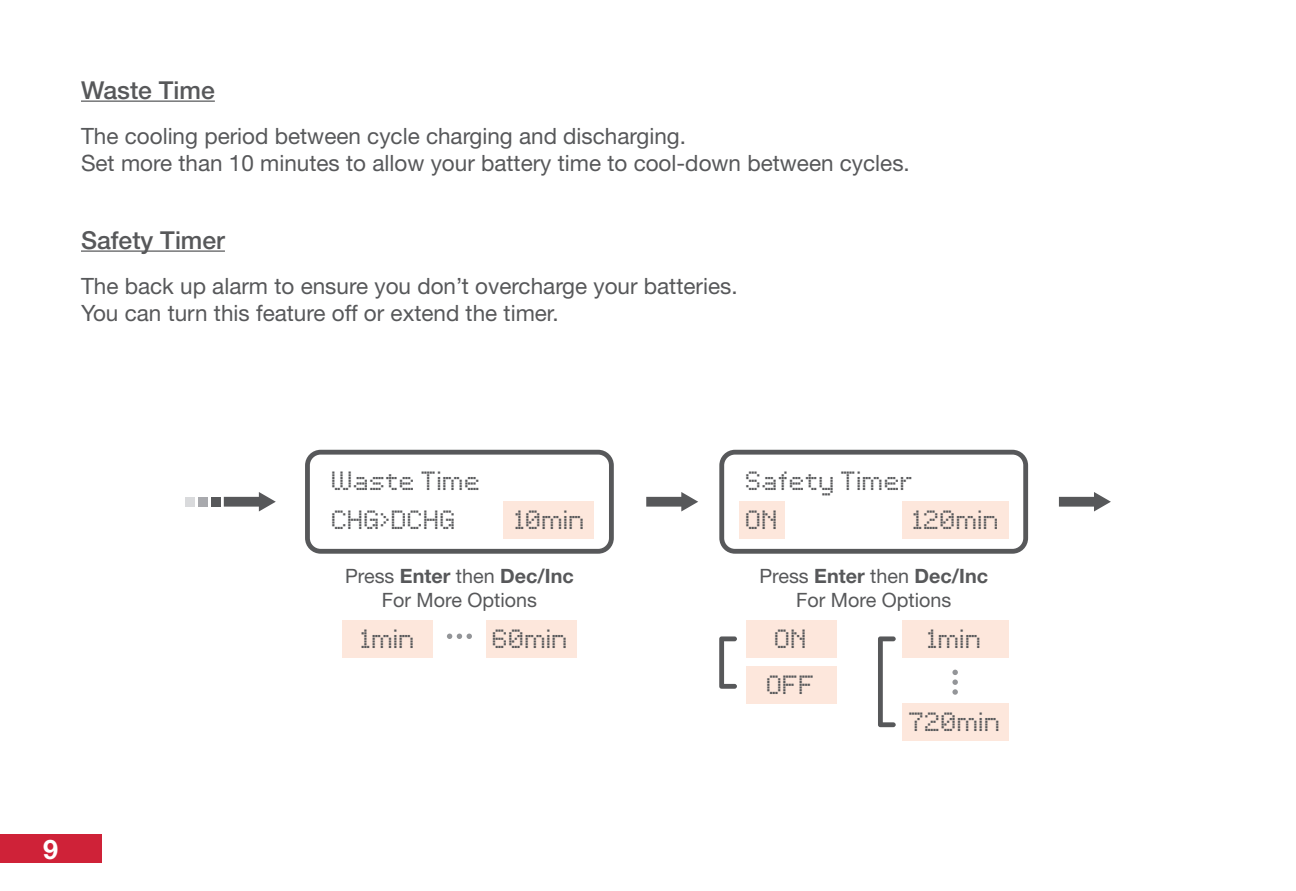
<style>
.page{position:relative;width:1296px;height:891px;background:#fff}
.page>*{position:absolute;margin:0;border:0;box-sizing:border-box;transform-origin:0 0}
.t1{font:43.43px/38.7px "LCD Dot TR";color:#57585a}
.t2{font:700 27px "Helvetica Neue LT Std";color:#fff}
.t3{font:500 24.75px "Helvetica Neue LT Std";color:#57585a}
.t4{font:22.5px "Helvetica Neue LT Std";color:#57585a}
.t5{font:19.8px/23.6px "Helvetica Neue LT Std";color:#57585a;text-align:center}
.s1{font-weight:700}
</style>
<div class="page">
<div style="left:0;top:834px;width:101px;height:28px;background:#cf2238"></div>
<div style="left:342px;top:620px;width:90px;height:38px;background:#fde7dc"></div>
<div style="left:487px;top:620px;width:90px;height:38px;background:#fde7dc"></div>
<svg style="left:305px;top:450px;width:309px;height:104px"></svg>
<svg style="left:224px;top:492px;width:52px;height:20px"></svg>
<div style="left:746px;top:620px;width:91px;height:38px;background:#fde7dc"></div>
<div style="left:746px;top:666px;width:91px;height:38px;background:#fde7dc"></div>
<div style="left:902px;top:620px;width:106px;height:38px;background:#fde7dc"></div>
<div style="left:902px;top:704px;width:106px;height:37px;background:#fde7dc"></div>
<svg style="left:719px;top:450px;width:309px;height:104px"></svg>
<svg style="left:646px;top:492px;width:52px;height:20px"></svg>
<svg style="left:719px;top:636px;width:18px;height:53px"></svg>
<svg style="left:878px;top:636px;width:18px;height:91px"></svg>
<svg style="left:447px;top:634px;width:25px;height:5px"></svg>
<svg style="left:952px;top:670px;width:6px;height:25px"></svg>
<svg style="left:1059px;top:492px;width:52px;height:20px"></svg>
<div style="left:211px;top:497px;width:10px;height:10px;background:#57585a"></div>
<div style="left:198px;top:497px;width:10px;height:10px;background:#a8a9ad"></div>
<div style="left:185px;top:497px;width:10px;height:10px;background:#d9dadc"></div>
<hr style="left:81px;top:101px;width:134px;height:1px;background:#57585a">
<hr style="left:81px;top:250px;width:144px;height:2px;background:#57585a">
<p class="t3" style="left:81px;top:75px;width:135px">Waste Time</p>
<p class="t4" style="left:81px;top:122px;width:607px">The cooling period between cycle charging and discharging.</p>
<p class="t4" style="left:81px;top:149px;width:830px">Set more than 10 minutes to allow your battery time to cool-down between cycles.</p>
<p class="t3" style="left:81px;top:225px;width:145px">Safety Timer</p>
<p class="t4" style="left:81px;top:272px;width:658px">The back up alarm to ensure you don’t overcharge your batteries.</p>
<p class="t4" style="left:81px;top:299px;width:479px">You can turn this feature off or extend the timer.</p>
<p class="t2" style="left:43px;top:833px;width:17px">9</p>
<h1 class="t1" style="left:332px;top:459px;width:151px">Waste Time<br>CHG&gt;DCHG</h1>
<h1 class="t1" style="left:515px;top:498px;width:72px">10min</h1>
<h1 class="t1" style="left:746px;top:459px;width:170px">Safety Timer<br>ON</h1>
<h1 class="t1" style="left:913px;top:498px;width:88px">120min</h1>
<p class="t5" style="left:345px;top:564px;width:230px">Press <span class="s1">Enter</span> then <span class="s1">Dec/Inc<br></span>For More Options</p>
<p class="t5" style="left:759px;top:564px;width:230px">Press <span class="s1">Enter</span> then <span class="s1">Dec/Inc<br></span>For More Options</p>
<h1 class="t1" style="left:362px;top:616px;width:56px">1min</h1>
<h1 class="t1" style="left:493px;top:616px;width:77px">60min</h1>
<h1 class="t1" style="left:767px;top:613px;width:50px;line-height:45.9px">ON<br>OFF</h1>
<h1 class="t1" style="left:909px;top:594px;width:94px;line-height:83.5px;text-align:center">1min<br>720min</h1>
</div>
